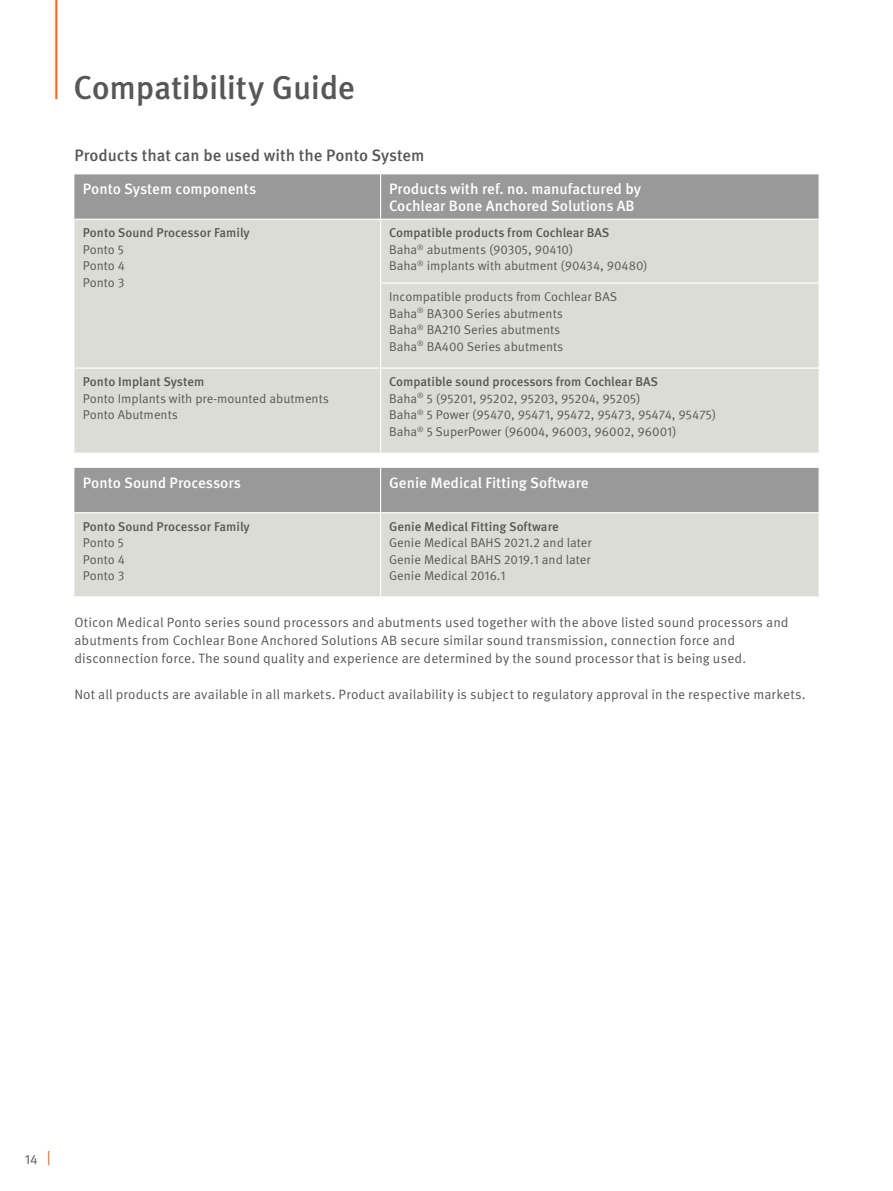
<style>
.page{position:relative;width:893px;height:1191px;background:#fff}
.page>*{position:absolute;margin:0;border:0;box-sizing:border-box;transform-origin:0 0}
.t1{font:500 33px "Meta Pro OM";letter-spacing:-.01em;color:#575855}
.t2{font:500 16.5px "Meta Pro OM";color:#575855}
.t3{font:500 15px/16.5px "Meta Pro OM";color:#fff}
.t4{font:13.5px/18px "Meta Pro OM";letter-spacing:.005em;color:#575855}
.t5{font:12.75px/16.5px "Meta Pro OM";color:#575855}
.t6{font:500 12.75px "Meta Pro OM";color:#575855}
.s1{font-weight:500}
</style>
<div class="page">
<div style="left:74px;top:174px;width:745px;height:45px;background:#989998"></div>
<div style="left:74px;top:220px;width:745px;height:232px;background:#dcdcd7"></div>
<hr style="left:380px;top:174px;width:1px;height:45px;background:#fff">
<hr style="left:380px;top:220px;width:1px;height:62px;background:#fff">
<hr style="left:380px;top:282px;width:439px;height:1px;background:#fff">
<hr style="left:380px;top:283px;width:1px;height:84px;background:#fff">
<hr style="left:74px;top:367px;width:307px;height:2px;background:#fff">
<hr style="left:381px;top:367px;width:438px;height:2px;background:#fff">
<hr style="left:380px;top:369px;width:1px;height:83px;background:#fff">
<div style="left:74px;top:468px;width:745px;height:44px;background:#989998"></div>
<div style="left:74px;top:513px;width:745px;height:83px;background:#dcdcd7"></div>
<hr style="left:380px;top:468px;width:1px;height:44px;background:#fff">
<hr style="left:380px;top:513px;width:1px;height:83px;background:#fff">
<hr style="left:55px;top:0;width:3px;height:99px;background:#f36e21">
<h1 class="t1" style="left:73px;top:67px;width:283px">Compatibility Guide</h1>
<p class="t2" style="left:74px;top:145px;width:352px">Products that can be used with the Ponto System</p>
<p class="t3" style="left:83px;top:181px;width:175px">Ponto System components</p>
<p class="t3" style="left:389px;top:181px;width:254px">Products with ref. no. manufactured by<br>Cochlear Bone Anchored Solutions AB</p>
<p class="t6" style="left:83px;top:225px;width:168px">Ponto Sound Processor Family</p>
<p class="t5" style="left:83px;top:241px;width:44px;text-align:justify">Ponto 5<br>Ponto 4<br>Ponto 3</p>
<p class="t5" style="left:389px;top:225px;width:260px"><span class="s1">Compatible products from Cochlear BAS<br></span>Baha<sup>®</sup> abutments (90305, 90410)<br>Baha<sup>®</sup> implants with abutment (90434, 90480)</p>
<p class="t5" style="left:389px;top:289px;width:230px">Incompatible products from Cochlear BAS<br>Baha<sup>®</sup> BA300 Series abutments<br>Baha<sup>®</sup> BA210 Series abutments<br>Baha<sup>®</sup> BA400 Series abutments</p>
<p class="t6" style="left:83px;top:374px;width:123px">Ponto Implant System</p>
<p class="t5" style="left:83px;top:390px;width:248px">Ponto Implants with pre-mounted abutments<br>Ponto Abutments</p>
<p class="t5" style="left:389px;top:374px;width:329px"><span class="s1">Compatible sound processors from Cochlear BAS<br></span>Baha<sup>®</sup> 5 (95201, 95202, 95203, 95204, 95205)<br>Baha<sup>®</sup> 5 Power (95470, 95471, 95472, 95473, 95474, 95475)<br>Baha<sup>®</sup> 5 SuperPower (96004, 96003, 96002, 96001)</p>
<p class="t3" style="left:83px;top:474px;width:160px">Ponto Sound Processors</p>
<p class="t3" style="left:389px;top:474px;width:201px">Genie Medical Fitting Software</p>
<p class="t6" style="left:83px;top:518px;width:168px">Ponto Sound Processor Family</p>
<p class="t5" style="left:83px;top:535px;width:44px;text-align:justify">Ponto 5<br>Ponto 4<br>Ponto 3</p>
<p class="t6" style="left:389px;top:518px;width:171px">Genie Medical Fitting Software</p>
<p class="t5" style="left:389px;top:535px;width:204px;text-align:justify">Genie Medical BAHS 2021.2 and later Genie Medical BAHS 2019.1 and later Genie Medical 2016.1</p>
<p class="t4" style="left:74px;top:613px;width:716px">Oticon Medical Ponto series sound processors and abutments used together with the above listed sound processors and abutments from Cochlear Bone Anchored Solutions AB secure similar sound transmission, connection force and disconnection force. The sound quality and experience are determined by the sound processor that is being used.</p>
<p class="t4" style="left:74px;top:685px;width:733px">Not all products are available in all markets. Product availability is subject to regulatory approval in the respective markets.</p>
<p class="t4" style="left:25px;top:1150px;width:14px">14</p>
</div>
